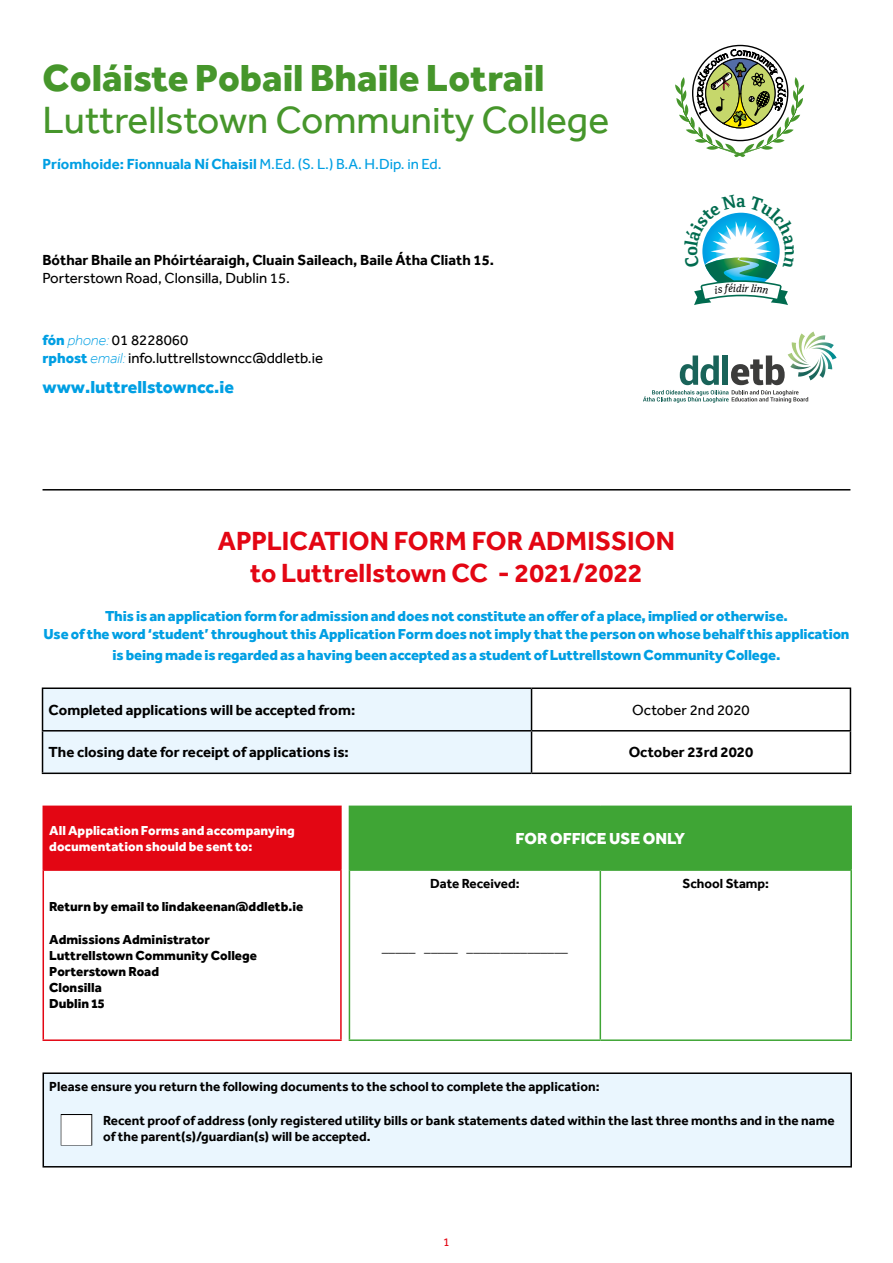
<style>
.page{position:relative;width:893px;height:1263px;background:#fff}
.page>*{position:absolute;margin:0;border:0;box-sizing:border-box;transform-origin:0 0}
.t1{font:39px "Effra";color:#46962b}
.t2{font:800 39px "Effra";color:#46962b}
.t3{font:700 27px/32.4px "Effra";color:#e30613;text-align:center}
.t4{font:800 18px "Effra";color:#009fe3}
.t5{font:800 16.5px "Effra";color:#fff}
.t6{font:800 15px/18px "Effra";letter-spacing:-.01em;color:#009fe3;text-align:center}
.t7{font:700 15px "Effra";color:#000}
.t8{font:15px/18px "Effra";color:#000}
.t9{font:700 15px "Effra";color:#009fe3}
.t10{font:700 13.5px/16.2px "Effra";color:#000}
.t11{font:800 13.5px/16.2px "Effra";color:#000}
.t12{font:800 13.5px/16.2px "Effra";color:#fff}
.t13{font:12px "Effra";color:#e30613}
.s1{font-weight:400}
.s2{font-weight:800;color:#009fe3}
.s3{font-weight:300;font-style:italic;color:#009fe3}
</style>
<div class="page">
<div style="left:43px;top:689px;width:488px;height:83px;background:#eaf6fe"></div>
<hr style="left:42px;top:687px;width:489px;height:2px;background:#000">
<hr style="left:42px;top:689px;width:1px;height:41px;background:#000">
<hr style="left:531px;top:687px;width:320px;height:2px;background:#000">
<hr style="left:531px;top:689px;width:1px;height:41px;background:#000">
<hr style="left:850px;top:689px;width:1px;height:41px;background:#000">
<hr style="left:42px;top:730px;width:489px;height:1px;background:#000">
<hr style="left:42px;top:731px;width:1px;height:41px;background:#000">
<hr style="left:531px;top:730px;width:320px;height:1px;background:#000">
<hr style="left:531px;top:731px;width:1px;height:41px;background:#000">
<hr style="left:850px;top:731px;width:1px;height:41px;background:#000">
<hr style="left:42px;top:772px;width:489px;height:2px;background:#000">
<hr style="left:531px;top:772px;width:320px;height:2px;background:#000">
<div style="left:43px;top:806px;width:298px;height:64px;background:#e30613"></div>
<div style="left:349px;top:806px;width:502px;height:64px;background:#3fa535"></div>
<hr style="left:600px;top:871px;width:1px;height:168px;background:#3fa535">
<hr style="left:349px;top:1039px;width:251px;height:2px;background:#3fa535">
<hr style="left:600px;top:1039px;width:252px;height:2px;background:#3fa535">
<hr style="left:349px;top:805px;width:251px;height:2px;background:#3fa535">
<hr style="left:600px;top:805px;width:252px;height:2px;background:#3fa535">
<hr style="left:349px;top:869px;width:251px;height:2px;background:#3fa535">
<hr style="left:600px;top:869px;width:252px;height:2px;background:#3fa535">
<hr style="left:43px;top:871px;width:1px;height:168px;background:#e30613">
<hr style="left:850px;top:807px;width:2px;height:62px;background:#3fa535">
<hr style="left:349px;top:871px;width:1px;height:168px;background:#3fa535">
<hr style="left:850px;top:871px;width:2px;height:168px;background:#3fa535">
<hr style="left:43px;top:805px;width:299px;height:2px;background:#e30613">
<hr style="left:340px;top:807px;width:2px;height:62px;background:#e30613">
<hr style="left:43px;top:869px;width:299px;height:2px;background:#e30613">
<hr style="left:340px;top:871px;width:2px;height:168px;background:#e30613">
<hr style="left:43px;top:1039px;width:299px;height:2px;background:#e30613">
<div style="left:43px;top:1073px;width:808px;height:94px;background:#eaf6fe"></div>
<hr style="left:43px;top:1072px;width:809px;height:2px;background:#000">
<hr style="left:43px;top:1074px;width:1px;height:92px;background:#000">
<hr style="left:850px;top:1074px;width:2px;height:92px;background:#000">
<hr style="left:43px;top:1166px;width:809px;height:1px;background:#000">
<hr style="left:43px;top:489px;width:807px;height:1px;background:#000">
<svg style="left:675px;top:44px;width:129px;height:113px"></svg>
<svg style="left:706px;top:146px;width:12px;height:4px"></svg>
<svg style="left:643px;top:355px;width:165px;height:48px"></svg>
<img style="left:788px;top:331px;width:49px;height:32px">
<img style="left:790px;top:363px;width:42px;height:17px">
<svg style="left:694px;top:212px;width:94px;height:93px"></svg>
<h1 class="t2" style="left:43px;top:53px;width:503px">Coláiste Pobail Bhaile Lotrail</h1>
<h1 class="t1" style="left:43px;top:96px;width:568px">Luttrellstown Community College</h1>
<p class="t9" style="left:43px;top:155px;width:401px">Príomhoide: Fionnuala Ní Chaisil <span class="s1">M.Ed. (S. L.) B.A. H.Dip. in Ed.</span></p>
<p class="t7" style="left:43px;top:251px;width:453px">Bóthar Bhaile an Phóirtéaraigh, Cluain Saileach, Baile Átha Cliath 15.</p>
<p class="t8" style="left:43px;top:269px;width:249px">Porterstown Road, Clonsilla, Dublin 15.</p>
<p class="t8" style="left:43px;top:330px;width:282px"><span class="s2">fón</span> <span class="s3">phone:</span> 01 8228060<br><span class="s2">rphost</span> <span class="s3">email:</span> info.luttrellstowncc@ddletb.ie</p>
<p class="t4" style="left:43px;top:375px;width:193px">www.luttrellstowncc.ie</p>
<h2 class="t3" style="left:218px;top:524px;width:458px">APPLICATION FORM FOR ADMISSION to Luttrellstown CC - 2021/2022</h2>
<p class="t6" style="left:43px;top:607px;width:807px">This is an application form for admission and does not constitute an offer of a place, implied or otherwise.<br>Use of the word ‘student’ throughout this Application Form does not imply that the person on whose behalf this application</p>
<p class="t6" style="left:113px;top:646px;width:669px">is being made is regarded as a having been accepted as a student of Luttrellstown Community College.</p>
<p class="t7" style="left:49px;top:700px;width:308px">Completed applications will be accepted from:</p>
<p class="t8" style="left:632px;top:700px;width:119px">October 2nd 2020</p>
<p class="t7" style="left:49px;top:743px;width:302px">The closing date for receipt of applications is:</p>
<p class="t7" style="left:629px;top:743px;width:126px">October 23rd 2020</p>
<p class="t12" style="left:49px;top:822px;width:247px">All Application Forms and accompanying documentation should be sent to:</p>
<p class="t5" style="left:516px;top:828px;width:171px">FOR OFFICE USE ONLY</p>
<p class="t11" style="left:49px;top:898px;width:255px">Return by email to lindakeenan@ddletb.ie</p>
<p class="t11" style="left:49px;top:930px;width:209px">Admissions Administrator<br>Luttrellstown Community College<br>Porterstown Road<br>Clonsilla<br>Dublin 15</p>
<p class="t10" style="left:430px;top:875px;width:91px">Date Received:</p>
<p class="t11" style="left:382px;top:939px;width:188px">_____ _____ _______________</p>
<p class="t10" style="left:49px;top:1078px;width:552px">Please ensure you return the following documents to the school to complete the application:</p>
<p class="t10" style="left:682px;top:875px;width:88px">School Stamp:</p>
<p class="t10" style="left:103px;top:1112px;width:733px">Recent proof of address (only registered utility bills or bank statements dated within the last three months and in the name of the parent(s)/guardian(s) will be accepted.</p>
<p class="t13" style="left:443px;top:1235px;width:8px">1</p>
</div>
